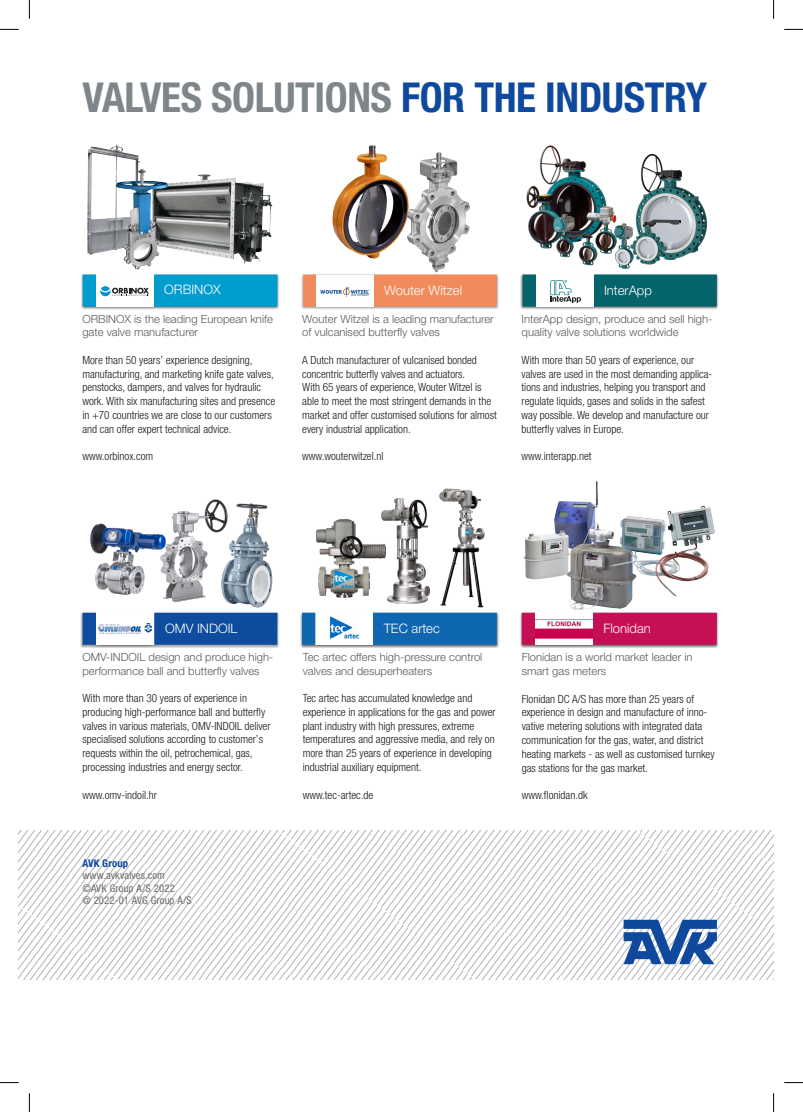
<style>
.page{position:relative;width:803px;height:1112px;background:#fff}
.page>*{position:absolute;margin:0;border:0;box-sizing:border-box;transform-origin:0 0}
.t1{font:700 condensed 41.25px "Helvetica Neue LT Pro";letter-spacing:-.01em;color:#7f868a}
.t2{font:300 13px "Helvetica Neue LT Pro";color:#fff}
.t3{font:300 condensed 11.25px/13.8px "Helvetica Neue LT Pro";color:#171a18}
.t4{font:300 11.25px/13.8px "Helvetica Neue LT Pro";color:#5c5b5a}
.t5{font:condensed 10.62px/12.5px "Helvetica Neue LT Pro";letter-spacing:.01em;color:#6c6d70}
.t6{font:700 condensed 10.62px "Helvetica Neue LT Pro";letter-spacing:.015em;color:#0f499d}
.s1{color:#0f499d}
</style>
<div class="page">
<svg style="left:19px;top:830px;width:754px;height:149px"></svg>
<svg style="left:623px;top:919px;width:94px;height:44px"></svg>
<img style="left:527px;top:146px;width:84px;height:119px">
<img style="left:611px;top:154px;width:97px;height:115px">
<img style="left:87px;top:144px;width:53px;height:111px">
<img style="left:171px;top:174px;width:101px;height:89px">
<img style="left:112px;top:168px;width:59px;height:102px">
<img style="left:333px;top:146px;width:73px;height:113px">
<img style="left:406px;top:152px;width:64px;height:120px">
<div style="left:520px;top:273px;width:199px;height:37px;background:#231f20;opacity:.7"></div>
<div style="left:522px;top:274px;width:195px;height:32px;background:#05636b"></div>
<div style="left:536px;top:274px;width:57px;height:32px;background:#fff"></div>
<svg style="left:550px;top:280px;width:31px;height:23px"></svg>
<div style="left:301px;top:273px;width:198px;height:37px;background:#231f20;opacity:.5"></div>
<div style="left:303px;top:274px;width:194px;height:32px;background:#f18b5b"></div>
<div style="left:316px;top:274px;width:57px;height:32px;background:#e1e1e1"></div>
<div style="left:316px;top:275px;width:57px;height:31px;background:#fff"></div>
<img style="left:320px;top:287px;width:50px;height:10px">
<div style="left:80px;top:273px;width:200px;height:37px;background:#231f20;opacity:.7"></div>
<div style="left:83px;top:274px;width:194px;height:32px;background:#009dcd"></div>
<div style="left:96px;top:274px;width:58px;height:32px;background:#fff"></div>
<svg style="left:100px;top:287px;width:49px;height:9px"></svg>
<div style="left:300px;top:611px;width:199px;height:37px;background:#231f20;opacity:.7"></div>
<div style="left:373px;top:612px;width:124px;height:32px;background:#0f67b2"></div>
<div style="left:315px;top:612px;width:58px;height:32px;background:#fff"></div>
<img style="left:329px;top:616px;width:31px;height:23px">
<div style="left:302px;top:612px;width:13px;height:32px;background:#0f67b2"></div>
<img style="left:554px;top:481px;width:44px;height:49px">
<img style="left:523px;top:530px;width:44px;height:49px">
<img style="left:567px;top:523px;width:66px;height:86px">
<img style="left:607px;top:505px;width:108px;height:93px">
<div style="left:519px;top:611px;width:200px;height:37px;background:#231f20;opacity:.7"></div>
<div style="left:522px;top:612px;width:195px;height:32px;background:#c51055"></div>
<div style="left:535px;top:612px;width:58px;height:32px;background:#fff"></div>
<img style="left:535px;top:619px;width:58px;height:20px">
<img style="left:316px;top:519px;width:66px;height:78px">
<img style="left:382px;top:498px;width:47px;height:105px">
<img style="left:434px;top:488px;width:56px;height:125px">
<div style="left:80px;top:611px;width:200px;height:37px;background:#231f20;opacity:.7"></div>
<div style="left:96px;top:612px;width:58px;height:32px;background:#fff"></div>
<div style="left:146px;top:604px;width:140px;height:48px;background:#fff;opacity:.75"></div>
<div style="left:154px;top:612px;width:123px;height:32px;background:#0d4c9f"></div>
<div style="left:74px;top:604px;width:30px;height:48px;background:#fff;opacity:.75"></div>
<div style="left:83px;top:612px;width:13px;height:32px;background:#0d4c9f"></div>
<img style="left:98px;top:623px;width:54px;height:10px">
<img style="left:220px;top:503px;width:53px;height:110px">
<img style="left:157px;top:499px;width:72px;height:109px">
<img style="left:90px;top:521px;width:78px;height:73px">
<svg style="left:0;top:29px;width:19px;height:1px"></svg>
<svg style="left:784px;top:29px;width:19px;height:1px"></svg>
<svg style="left:0;top:1082px;width:19px;height:1px"></svg>
<svg style="left:784px;top:1082px;width:19px;height:1px"></svg>
<svg style="left:29px;top:0;width:1px;height:19px"></svg>
<svg style="left:29px;top:1093px;width:1px;height:18px"></svg>
<svg style="left:773px;top:0;width:1px;height:19px"></svg>
<svg style="left:773px;top:1093px;width:1px;height:18px"></svg>
<h1 class="t1" style="left:83px;top:72px;width:626px">VALVES SOLUTIONS <span class="s1">FOR THE INDUSTRY</span></h1>
<p class="t2" style="left:164px;top:281px;width:58px">ORBINOX</p>
<p class="t2" style="left:384px;top:282px;width:79px">Wouter Witzel</p>
<p class="t2" style="left:604px;top:282px;width:49px">InterApp</p>
<p class="t4" style="left:82px;top:311px;width:192px">ORBINOX is the leading European knife gate valve manufacturer</p>
<p class="t3" style="left:82px;top:353px;width:194px">More than 50 years’ experience designing, manufacturing, and marketing knife gate valves, penstocks, dampers, and valves for hydraulic work. With six manufacturing sites and presence in +70 countries we are close to our customers and can offer expert technical advice.</p>
<p class="t3" style="left:82px;top:449px;width:72px">www.orbinox.com</p>
<p class="t4" style="left:302px;top:311px;width:193px">Wouter Witzel is a leading manufacturer of vulcanised butterfly valves</p>
<p class="t3" style="left:302px;top:353px;width:196px">A Dutch manufacturer of vulcanised bonded concentric butterfly valves and actuators.<br>With 65 years of experience, Wouter Witzel is able to meet the most stringent demands in the market and offer customised solutions for almost every industrial application.</p>
<p class="t3" style="left:302px;top:449px;width:83px">www.wouterwitzel.nl</p>
<p class="t4" style="left:522px;top:311px;width:192px">InterApp design, produce and sell high&shy;quality valve solutions worldwide</p>
<p class="t3" style="left:522px;top:353px;width:192px">With more than 50 years of experience, our valves are used in the most demanding applica&shy;tions and industries, helping you transport and regulate liquids, gases and solids in the safest way possible. We develop and manufacture our butterfly valves in Europe.</p>
<p class="t3" style="left:522px;top:449px;width:71px">www.interapp.net</p>
<p class="t2" style="left:165px;top:620px;width:74px">OMV INDOIL</p>
<p class="t2" style="left:384px;top:620px;width:58px">TEC artec</p>
<p class="t2" style="left:603px;top:620px;width:49px">Flonidan</p>
<p class="t4" style="left:83px;top:649px;width:192px">OMV-INDOIL design and produce high&shy;performance ball and butterfly valves</p>
<p class="t3" style="left:83px;top:691px;width:190px">With more than 30 years of experience in producing high-performance ball and butterfly valves in various materials, OMV-INDOIL deliver specialised solutions according to customer’s requests within the oil, petrochemical, gas, processing industries and energy sector.</p>
<p class="t3" style="left:83px;top:787px;width:76px">www.omv-indoil.hr</p>
<p class="t6" style="left:82px;top:856px;width:47px">AVK Group</p>
<p class="t5" style="left:82px;top:869px;width:111px">www.avkvalves.com ©AVK Group A/S 2022<br>@ 2022-01 AVG Group A/S</p>
<p class="t4" style="left:303px;top:649px;width:181px">Tec artec offers high-pressure control valves and desuperheaters</p>
<p class="t3" style="left:303px;top:691px;width:194px">Tec artec has accumulated knowledge and experience in applications for the gas and power plant industry with high pressures, extreme temperatures and aggressive media, and rely on more than 25 years of experience in developing industrial auxiliary equipment.</p>
<p class="t3" style="left:303px;top:787px;width:72px">www.tec-artec.de</p>
<p class="t4" style="left:522px;top:650px;width:172px">Flonidan is a world market leader in smart gas meters</p>
<p class="t3" style="left:522px;top:691px;width:194px">Flonidan DC A/S has more than 25 years of experience in design and manufacture of inno&shy;vative metering solutions with integrated data communication for the gas, water, and district heating markets - as well as customised turnkey gas stations for the gas market.</p>
<p class="t3" style="left:522px;top:787px;width:67px">www.flonidan.dk</p>
</div>
